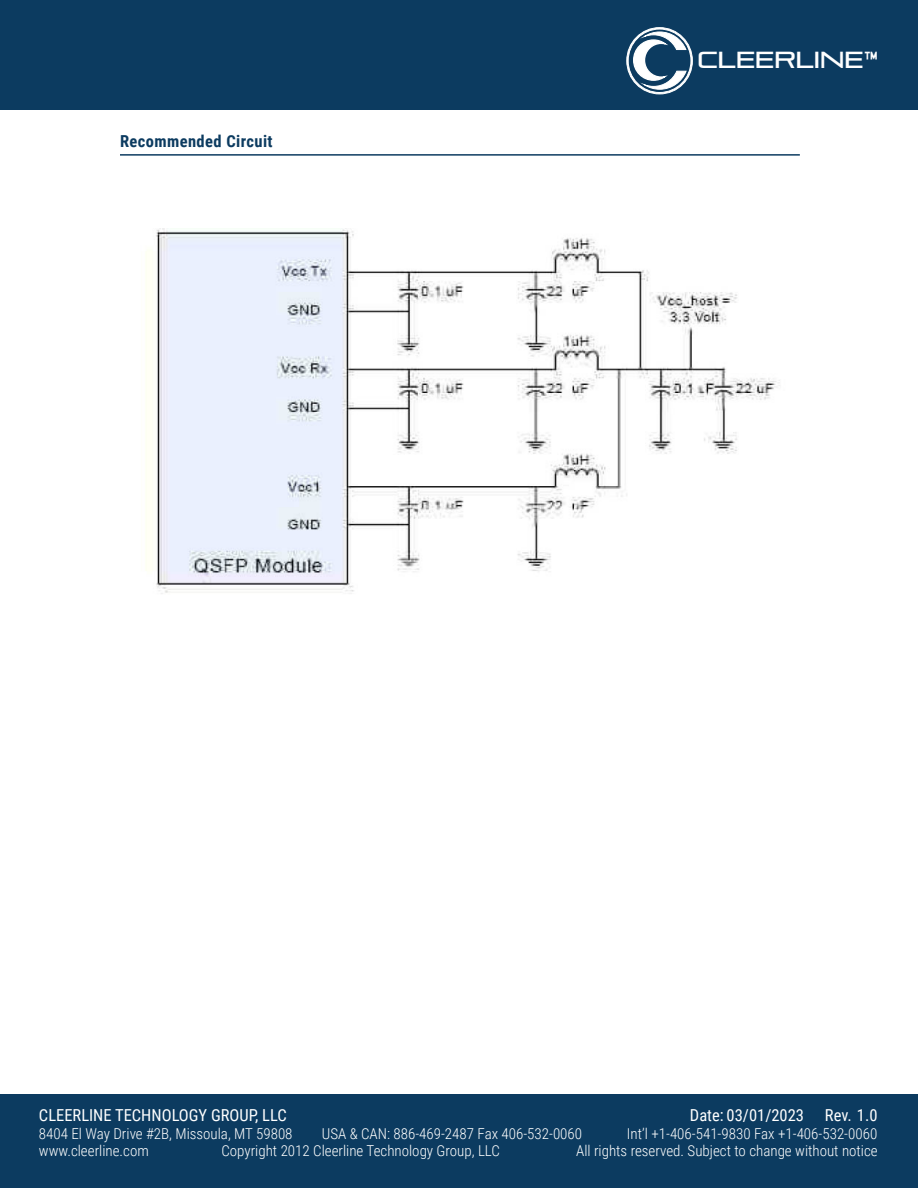
<style>
.page{position:relative;width:918px;height:1188px;background:#fff}
.page>*{position:absolute;margin:0;border:0;box-sizing:border-box;transform-origin:0 0}
.t1{font:23.1px "Pirulen Rg";color:#fff}
.t2{font:16.5px "Roboto Condensed";color:#fff}
.Roboto_Section_Headi{font:700 16.5px "Roboto Condensed";letter-spacing:.025em;color:#0c3b60}
.t3{font:300 15px/17.4px "Roboto Condensed";color:#fff}
</style>
<div class="page">
<div style="left:0;top:0;width:918px;height:109px;background:#0c3b60"></div>
<svg style="left:626px;top:27px;width:67px;height:67px"></svg>
<div style="left:0;top:1094px;width:918px;height:94px;background:#0c3b60"></div>
<hr style="left:120px;top:154px;width:680px;height:2px;background:#0c3b60">
<img style="left:146px;top:229px;width:634px;height:365px">
<p class="Roboto_Section_Headi" style="left:120px;top:130px;width:154px">Recommended Circuit</p>
<h1 class="t1" style="left:697px;top:46px;width:183px">CLEERLINE™</h1>
<p class="t2" style="left:39px;top:1103px;width:249px">CLEERLINE TECHNOLOGY GROUP, LLC</p>
<p class="t3" style="left:39px;top:1124px;width:255px">8404 El Way Drive #2B, Missoula, MT 59808 www.cleerline.com</p>
<p class="t3" style="left:322px;top:1124px;width:262px">USA &amp; CAN: 886-469-2487 Fax 406-532-0060</p>
<p class="t3" style="left:627px;top:1124px;width:252px">Int’l +1-406-541-9830 Fax +1-406-532-0060</p>
<p class="t2" style="left:690px;top:1104px;width:116px">Date: 03/01/2023</p>
<p class="t2" style="left:825px;top:1104px;width:54px">Rev. 1.0</p>
<p class="t3" style="left:221px;top:1142px;width:280px">Copyright 2012 Cleerline Technology Group, LLC</p>
<p class="t3" style="left:576px;top:1142px;width:303px">All rights reserved. Subject to change without notice</p>
</div>
